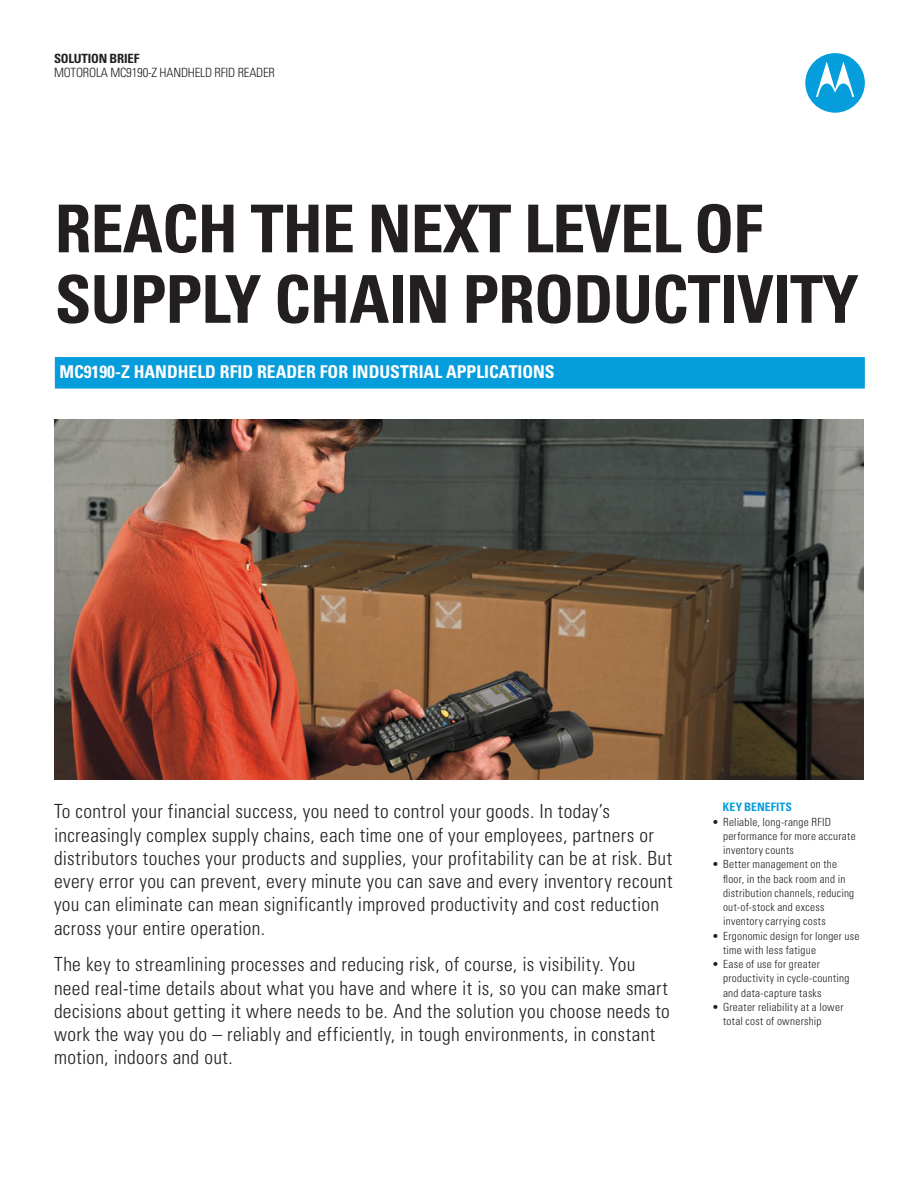
<style>
.page{position:relative;width:918px;height:1188px;background:#fff}
.page>*{position:absolute;margin:0;border:0;box-sizing:border-box;transform-origin:0 0}
.Cover_Head{font:700 condensed 66px/70.5px "Univers LT Std";letter-spacing:-.015em;color:#231f20}
.Intro_Copy{font:300 condensed 19.5px/23.2px "Univers";letter-spacing:.02em;color:#231f20}
.Head_in_Bar{font:700 condensed 17.7px "Univers";color:#fff}
.Data_sheet_header{font:300 condensed 12.75px "Univers";letter-spacing:-.015em;color:#231f20}
.Data_sheet_header-2{font:700 condensed 12.75px "Univers";letter-spacing:-.015em;color:#231f20}
.Caption_Title{font:700 condensed 11.7px "Univers LT Std";letter-spacing:.015em;color:#069ddc}
.Caption_Bullets{font:300 condensed 11.25px/14.2px "Univers";letter-spacing:.025em;color:#231f20}
</style>
<div class="page">
<svg style="left:805px;top:53px;width:60px;height:60px"></svg>
<div style="left:55px;top:357px;width:810px;height:32px;background:#069ddc"></div>
<img style="left:54px;top:419px;width:810px;height:361px">
<p class="Data_sheet_header-2" style="left:54px;top:51px;width:87px">SOLUTION BRIEF</p>
<p class="Data_sheet_header" style="left:54px;top:65px;width:223px">MOTOROLA MC9190-Z HANDHELD RFID READER</p>
<p class="Cover_Head" style="left:55px;top:193px;width:805px">REACH THE NEXT LEVEL OF<br>SUPPLY CHAIN PRODUCTIVITY</p>
<p class="Head_in_Bar" style="left:59px;top:361px;width:497px">MC9190-Z HANDHELD RFID READER FOR INDUSTRIAL APPLICATIONS</p>
<p class="Intro_Copy" style="left:54px;top:800px;width:620px">To control your financial success, you need to control your goods. In today’s increasingly complex supply chains, each time one of your employees, partners or distributors touches your products and supplies, your profitability can be at risk. But every error you can prevent, every minute you can save and every inventory recount you can eliminate can mean significantly improved productivity and cost reduction across your entire operation.</p>
<p class="Intro_Copy" style="left:54px;top:953px;width:617px">The key to streamlining processes and reducing risk, of course, is visibility. You need real-time details about what you have and where it is, so you can make smart decisions about getting it where needs to be. And the solution you choose needs to work the way you do – reliably and efficiently, in tough environments, in constant motion, indoors and out.</p>
<p class="Caption_Title" style="left:723px;top:800px;width:70px">KEY BENEFITS</p>
<p class="Caption_Bullets" style="left:723px;top:814px;width:134px;text-indent:-11px">• Reliable, long-range RFID performance for more accurate inventory counts</p>
<p class="Caption_Bullets" style="left:723px;top:857px;width:133px;text-indent:-11px">• Better management on the floor, in the back room and in distribution channels, reducing out-of-stock and excess inventory carrying costs</p>
<p class="Caption_Bullets" style="left:723px;top:928px;width:138px;text-indent:-11px">• Ergonomic design for longer use time with less fatigue</p>
<p class="Caption_Bullets" style="left:723px;top:957px;width:128px;text-indent:-11px">• Ease of use for greater productivity in cycle-counting and data-capture tasks</p>
<p class="Caption_Bullets" style="left:723px;top:1000px;width:122px;text-indent:-11px">• Greater reliability at a lower total cost of ownership</p>
</div>
